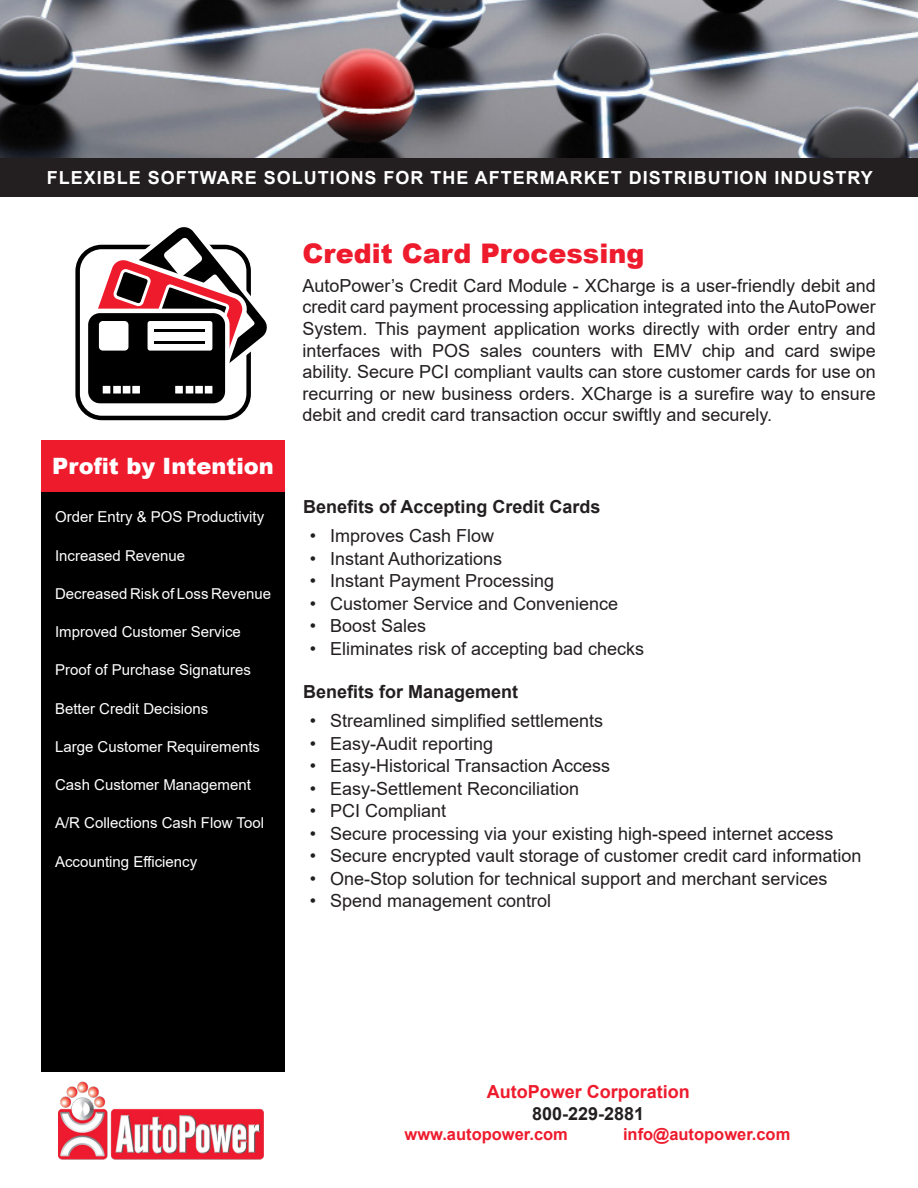
<style>
.page{position:relative;width:918px;height:1188px;background:#fff}
.page>*{position:absolute;margin:0;border:0;box-sizing:border-box;transform-origin:0 0}
.t1{font:900 27px "Arial";color:#ee1b2d}
.t2{font:900 22.5px "Arial";color:#fff}
.t3{font:18px/21.6px "Arial";color:#231f20;text-align:justify}
.t4{font:700 18px "Arial";color:#231f20}
.t5{font:700 18px "Arial";letter-spacing:.055em;color:#fff}
.t6{font:700 18px "Arial";color:#ee1b2d}
.t7{font:700 16.5px "Arial";color:#ee1b2d}
.t8{font:15px "Arial";color:#fff}
</style>
<div class="page">
<img style="left:58px;top:1081px;width:206px;height:79px">
<img style="left:0;top:0;width:918px;height:158px">
<div style="left:0;top:158px;width:918px;height:39px;background:#231f20"></div>
<div style="left:42px;top:491px;width:243px;height:580px;background:#000"></div>
<div style="left:42px;top:441px;width:243px;height:51px;background:#ee1b2d"></div>
<div style="left:75px;top:245px;width:176px;height:175px;border:4px solid #000;border-radius:24px"></div>
<svg style="left:84px;top:227px;width:183px;height:161px"></svg>
<div style="left:86px;top:311px;width:141px;height:95px;background:#000;border-radius:14px"></div>
<div style="left:84px;top:309px;width:146px;height:99px;border:4px solid #fff;border-radius:14px"></div>
<div style="left:99px;top:321px;width:29px;height:30px;background:#fff;border-radius:4px"></div>
<div style="left:103px;top:386px;width:7px;height:8px;background:#fff"></div>
<div style="left:113px;top:386px;width:8px;height:8px;background:#fff"></div>
<div style="left:123px;top:386px;width:7px;height:8px;background:#fff"></div>
<div style="left:132px;top:386px;width:8px;height:8px;background:#fff"></div>
<div style="left:175px;top:386px;width:8px;height:8px;background:#fff"></div>
<div style="left:186px;top:386px;width:7px;height:8px;background:#fff"></div>
<div style="left:195px;top:386px;width:8px;height:8px;background:#fff"></div>
<div style="left:205px;top:386px;width:7px;height:8px;background:#fff"></div>
<div style="left:148px;top:321px;width:64px;height:30px;background:#fff;border-radius:3px"></div>
<hr style="left:154px;top:329px;width:51px;height:3px;background:#000">
<hr style="left:154px;top:341px;width:51px;height:3px;background:#000">
<p class="t5" style="left:47px;top:165px;width:828px">FLEXIBLE SOFTWARE SOLUTIONS FOR THE AFTERMARKET DISTRIBUTION INDUSTRY</p>
<p class="t2" style="left:52px;top:450px;width:223px">Profit by Intention</p>
<p class="t8" style="left:55px;top:507px;width:211px">Order Entry &amp; POS Productivity</p>
<p class="t8" style="left:55px;top:545px;width:132px">Increased Revenue</p>
<p class="t8" style="left:55px;top:583px;width:217px">Decreased Risk of Loss Revenue</p>
<p class="t8" style="left:55px;top:622px;width:187px">Improved Customer Service</p>
<p class="t8" style="left:55px;top:660px;width:197px">Proof of Purchase Signatures</p>
<p class="t8" style="left:55px;top:698px;width:155px">Better Credit Decisions</p>
<p class="t8" style="left:55px;top:736px;width:207px">Large Customer Requirements</p>
<p class="t8" style="left:55px;top:775px;width:197px">Cash Customer Management</p>
<p class="t8" style="left:55px;top:813px;width:210px">A/R Collections Cash Flow Tool</p>
<p class="t8" style="left:55px;top:851px;width:144px">Accounting Efficiency</p>
<p class="t1" style="left:302px;top:234px;width:344px">Credit Card Processing</p>
<p class="t3" style="left:302px;top:275px;width:575px">AutoPower’s Credit Card Module - XCharge is a user-friendly debit and credit card payment processing application integrated into the AutoPower System. This payment application works directly with order entry and interfaces with POS sales counters with EMV chip and card swipe ability. Secure PCI compliant vaults can store customer cards for use on recurring or new business orders. XCharge is a surefire way to ensure debit and credit card transaction occur swiftly and securely.</p>
<p class="t4" style="left:303px;top:494px;width:299px">Benefits of Accepting Credit Cards</p>
<p class="t3" style="left:310px;top:525px;width:186px">• Improves Cash Flow</p>
<p class="t3" style="left:310px;top:548px;width:194px">• Instant Authorizations</p>
<p class="t3" style="left:310px;top:570px;width:246px">• Instant Payment Processing</p>
<p class="t3" style="left:310px;top:593px;width:310px">• Customer Service and Convenience</p>
<p class="t3" style="left:310px;top:615px;width:118px">• Boost Sales</p>
<p class="t3" style="left:310px;top:638px;width:336px">• Eliminates risk of accepting bad checks</p>
<p class="t4" style="left:303px;top:679px;width:217px">Benefits for Management</p>
<p class="t3" style="left:310px;top:710px;width:295px">• Streamlined simplified settlements</p>
<p class="t3" style="left:310px;top:733px;width:185px">• Easy-Audit reporting</p>
<p class="t3" style="left:310px;top:755px;width:302px">• Easy-Historical Transaction Access</p>
<p class="t3" style="left:310px;top:778px;width:271px">• Easy-Settlement Reconciliation</p>
<p class="t3" style="left:310px;top:800px;width:138px">• PCI Compliant</p>
<p class="t3" style="left:310px;top:823px;width:525px">• Secure processing via your existing high-speed internet access</p>
<p class="t3" style="left:310px;top:845px;width:553px">• Secure encrypted vault storage of customer credit card information</p>
<p class="t3" style="left:310px;top:868px;width:519px">• One-Stop solution for technical support and merchant services</p>
<p class="t3" style="left:310px;top:890px;width:243px">• Spend management control</p>
<p class="t6" style="left:487px;top:1079px;width:205px">AutoPower Corporation</p>
<p class="t4" style="left:532px;top:1101px;width:114px">800-229-2881</p>
<p class="t7" style="left:405px;top:1122px;width:165px">www.autopower.com</p>
<p class="t7" style="left:623px;top:1122px;width:169px">info@autopower.com</p>
</div>
